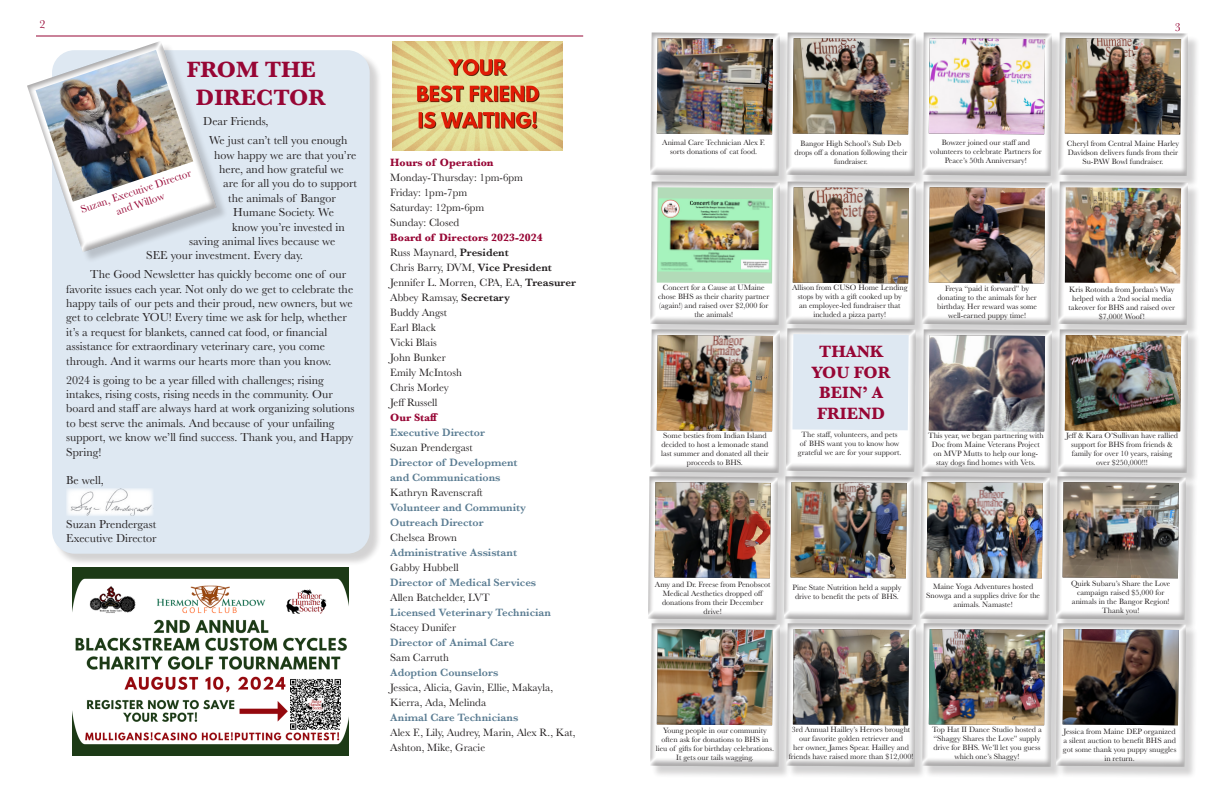
<style>
.page{position:relative;width:1224px;height:792px;background:#fff}
.page>*{position:absolute;margin:0;border:0;box-sizing:border-box;transform-origin:0 0}
.t1{font:700 23px "Baskerville";color:#970635}
.t2{font:700 17px/20.4px "Baskerville";color:#970635;text-align:center}
.t3{font:12px/14.4px "Baskerville";color:#231f20}
.t4{font:12px "Baskerville";color:#970635}
.t5{font:11px/15px "Baskerville";color:#231f20}
.t6{font:600 11px "Baskerville";color:#5a7c92}
.t7{font:700 11px "Baskerville";color:#970635}
.t8{font:11px "Baskerville";color:#970635}
.t9{font:8px/9px "Baskerville";color:#231f20;text-align:center}
.s1{font-weight:600}
</style>
<div class="page">
<hr style="left:36px;top:36px;width:547px;height:1px;background:#970635">
<img style="left:393px;top:42px;width:169px;height:109px">
<div style="left:54px;top:52px;width:328px;height:514px;background:#231f20;opacity:.2"></div>
<div style="left:52px;top:50px;width:318px;height:504px;background:#dee8f2;border-radius:22px"></div>
<div style="left:29px;top:43px;width:200px;height:221px;background:#231f20;opacity:.2"></div>
<svg style="left:27px;top:41px;width:191px;height:212px"></svg>
<img style="left:36px;top:50px;width:157px;height:152px">
<img style="left:67px;top:488px;width:86px;height:28px">
<div style="left:1060px;top:34px;width:140px;height:154px;background:#231f20;opacity:.2"></div>
<div style="left:1060px;top:183px;width:140px;height:154px;background:#231f20;opacity:.2"></div>
<div style="left:1060px;top:331px;width:140px;height:154px;background:#231f20;opacity:.2"></div>
<div style="left:1058px;top:478px;width:140px;height:154px;background:#231f20;opacity:.2"></div>
<div style="left:652px;top:625px;width:140px;height:154px;background:#231f20;opacity:.2"></div>
<div style="left:788px;top:625px;width:140px;height:154px;background:#231f20;opacity:.2"></div>
<div style="left:924px;top:625px;width:140px;height:154px;background:#231f20;opacity:.2"></div>
<div style="left:1058px;top:625px;width:140px;height:154px;background:#231f20;opacity:.2"></div>
<img style="left:73px;top:567px;width:276px;height:189px">
<img style="left:648px;top:32px;width:542px;height:735px">
<p class="t4" style="left:39px;top:16px;width:7px">2</p>
<p class="t1" style="left:187px;top:54px;width:131px">FROM THE</p>
<p class="t1" style="left:196px;top:81px;width:131px">DIRECTOR</p>
<p class="t3" style="left:203px;top:114px;width:67px">Dear Friends,</p>
<p class="t3" style="left:209px;top:133px;width:140px">We just can’t tell you enough</p>
<p class="t3" style="left:214px;top:148px;width:144px">how happy we are that you’re</p>
<p class="t3" style="left:219px;top:162px;width:126px">here, and how grateful we</p>
<p class="t3" style="left:223px;top:176px;width:135px">are for all you do to support</p>
<p class="t3" style="left:228px;top:191px;width:109px">the animals of Bangor</p>
<p class="t3" style="left:233px;top:205px;width:102px">Humane Society. We</p>
<p class="t3" style="left:232px;top:220px;width:114px">know you’re invested in</p>
<p class="t3" style="left:189px;top:234px;width:148px">saving animal lives because we</p>
<p class="t3" style="left:146px;top:248px;width:158px">SEE your investment. Every day.</p>
<p class="t3" style="left:66px;top:267px;width:289px;text-indent:24px">The Good Newsletter has quickly become one of our favorite issues each year. Not only do we get to celebrate the happy tails of our pets and their proud, new owners, but we get to celebrate YOU! Every time we ask for help, whether it’s a request for blankets, canned cat food, or financial assistance for extraordinary veterinary care, you come through. And it warms our hearts more than you know.</p>
<p class="t3" style="left:66px;top:373px;width:290px">2024 is going to be a year filled with challenges; rising intakes, rising costs, rising needs in the community. Our board and staff are always hard at work organizing solutions to best serve the animals. And because of your unfailing support, we know we’ll find success. Thank you, and Happy Spring!</p>
<p class="t3" style="left:66px;top:473px;width:39px">Be well,</p>
<p class="t3" style="left:66px;top:517px;width:92px">Suzan Prendergast</p>
<p class="t3" style="left:66px;top:531px;width:92px">Executive Director</p>
<p class="t8" style="left:79px;top:203px;width:117px;rotate:-19deg">Suzan, Executive Director</p>
<p class="t8" style="left:114px;top:205px;width:52px;rotate:-19deg">and Willow</p>
<p class="t7" style="left:390px;top:155px;width:105px">Hours of Operation</p>
<p class="t5" style="left:390px;top:170px;width:134px">Monday-Thursday: 1pm-6pm</p>
<p class="t5" style="left:390px;top:185px;width:79px">Friday: 1pm-7pm</p>
<p class="t5" style="left:390px;top:200px;width:96px">Saturday: 12pm-6pm</p>
<p class="t5" style="left:390px;top:215px;width:71px">Sunday: Closed</p>
<p class="t7" style="left:390px;top:230px;width:154px">Board of Directors 2023-2024</p>
<p class="t5" style="left:390px;top:245px;width:120px">Russ Maynard, <span class="s1">President</span></p>
<p class="t5" style="left:390px;top:260px;width:163px">Chris Barry, DVM, <span class="s1">Vice President</span></p>
<p class="t5" style="left:390px;top:275px;width:187px">Jennifer L. Morren, CPA, EA, <span class="s1">Treasurer</span></p>
<p class="t5" style="left:390px;top:290px;width:121px">Abbey Ramsay, <span class="s1">Secretary</span></p>
<p class="t5" style="left:390px;top:305px;width:58px">Buddy Angst</p>
<p class="t5" style="left:390px;top:320px;width:47px">Earl Black</p>
<p class="t5" style="left:390px;top:335px;width:48px">Vicki Blais</p>
<p class="t5" style="left:390px;top:350px;width:57px">John Bunker</p>
<p class="t5" style="left:390px;top:365px;width:73px">Emily McIntosh</p>
<p class="t5" style="left:390px;top:380px;width:60px">Chris Morley</p>
<p class="t5" style="left:390px;top:395px;width:49px">Jeff Russell</p>
<p class="t7" style="left:390px;top:410px;width:50px">Our Staff</p>
<p class="t6" style="left:390px;top:425px;width:96px">Executive Director</p>
<p class="t5" style="left:390px;top:440px;width:84px">Suzan Prendergast</p>
<p class="t6" style="left:390px;top:455px;width:129px">Director of Development</p>
<p class="t6" style="left:390px;top:470px;width:112px">and Communications</p>
<p class="t5" style="left:390px;top:485px;width:94px">Kathryn Ravenscraft</p>
<p class="t6" style="left:390px;top:500px;width:137px">Volunteer and Community</p>
<p class="t6" style="left:390px;top:515px;width:95px">Outreach Director</p>
<p class="t5" style="left:390px;top:530px;width:68px">Chelsea Brown</p>
<p class="t6" style="left:390px;top:545px;width:128px">Administrative Assistant</p>
<p class="t5" style="left:390px;top:560px;width:70px">Gabby Hubbell</p>
<p class="t6" style="left:390px;top:575px;width:148px">Director of Medical Services</p>
<p class="t5" style="left:390px;top:590px;width:101px">Allen Batchelder, LVT</p>
<p class="t6" style="left:390px;top:605px;width:162px">Licensed Veterinary Technician</p>
<p class="t5" style="left:390px;top:620px;width:67px">Stacey Dunifer</p>
<p class="t6" style="left:390px;top:635px;width:126px">Director of Animal Care</p>
<p class="t5" style="left:390px;top:650px;width:60px">Sam Carruth</p>
<p class="t6" style="left:390px;top:665px;width:110px">Adoption Counselors</p>
<p class="t5" style="left:390px;top:680px;width:164px">Jessica, Alicia, Gavin, Ellie, Makayla,<br>Kierra, Ada, Melinda</p>
<p class="t6" style="left:390px;top:710px;width:130px">Animal Care Technicians</p>
<p class="t5" style="left:390px;top:725px;width:187px">Alex F., Lily, Audrey, Marin, Alex R., Kat,<br>Ashton, Mike, Gracie</p>
<p class="t4" style="left:1175px;top:20px;width:7px">3</p>
<p class="t9" style="left:662px;top:138px;width:104px">Animal Care Technician Alex F. sorts donations of cat food.</p>
<p class="t9" style="left:795px;top:139px;width:114px">Bangor High School’s Sub Deb drops off a donation following their fundraiser.</p>
<p class="t9" style="left:930px;top:138px;width:113px">Bowzer joined our staff and volunteers to celebrate Partners for<br>Peace’s 50th Anniversary!</p>
<p class="t9" style="left:1067px;top:139px;width:114px">Cheryl from Central Maine Harley<br>Davidson delivers funds from their<br>Su-PAW Bowl fundraiser.</p>
<p class="t9" style="left:658px;top:283px;width:112px">Concert for a Cause at UMaine chose BHS as their charity partner (again!) and raised over $2,000 for the animals!</p>
<p class="t9" style="left:792px;top:283px;width:117px">Allison from CUSO Home Lending stops by with a gift cooked up by<br>an employee-led fundraiser that included a pizza party!</p>
<p class="t9" style="left:937px;top:284px;width:101px">Freya “paid it forward” by donating to the animals for her birthday. Her reward was some well-earned puppy time!</p>
<p class="t9" style="left:1069px;top:285px;width:108px">Kris Rotonda from Jordan’s Way helped with a 2nd social media takeover for BHS and raised over $7,000! Woof!</p>
<p class="t9" style="left:661px;top:431px;width:109px">Some besties from Indian Island decided to host a lemonade stand last summer and donated all their proceeds to BHS.</p>
<p class="t2" style="left:812px;top:342px;width:80px">THANK<br>YOU FOR<br>BEIN’ A<br>FRIEND</p>
<p class="t9" style="left:798px;top:430px;width:105px">The staff, volunteers, and pets of BHS want you to know how grateful we are for your support.</p>
<p class="t9" style="left:928px;top:431px;width:117px">This year, we began partnering with<br>Doc from Maine Veterans Project on MVP Mutts to help our long&shy;stay dogs find homes with Vets.</p>
<p class="t9" style="left:1066px;top:431px;width:114px">Jeff &amp; Kara O’Sullivan have rallied support for BHS from friends &amp; family for over 10 years, raising over $250,000!!!</p>
<p class="t9" style="left:655px;top:580px;width:117px">Amy and Dr. Freese from Penobscot<br>Medical Aesthetics dropped off donations from their December drive!</p>
<p class="t9" style="left:793px;top:583px;width:110px">Pine State Nutrition held a supply drive to benefit the pets of BHS.</p>
<p class="t9" style="left:926px;top:582px;width:115px">Maine Yoga Adventures hosted<br>Snowga and a supplies drive for the animals. Namaste!</p>
<p class="t9" style="left:1071px;top:579px;width:101px">Quirk Subaru’s Share the Love campaign raised $5,000 for animals in the Bangor Region!<br>Thank you!</p>
<p class="t9" style="left:656px;top:726px;width:120px">Young people in our community often ask for donations to BHS in lieu of gifts for birthday celebrations.<br>It gets our tails wagging.</p>
<p class="t9" style="left:789px;top:726px;width:126px">3rd Annual Hailley’s Heroes brought our favorite golden retriever and<br>her owner, James Spear. Hailley and friends have raised more than $12,000!</p>
<p class="t9" style="left:932px;top:726px;width:111px">Top Hat II Dance Studio hosted a “Shaggy Shares the Love” supply drive for BHS. We’ll let you guess which one’s Shaggy!</p>
<p class="t9" style="left:1063px;top:727px;width:115px">Jessica from Maine DEP organized a silent auction to benefit BHS and got some thank you puppy snuggles in return.</p>
</div>
